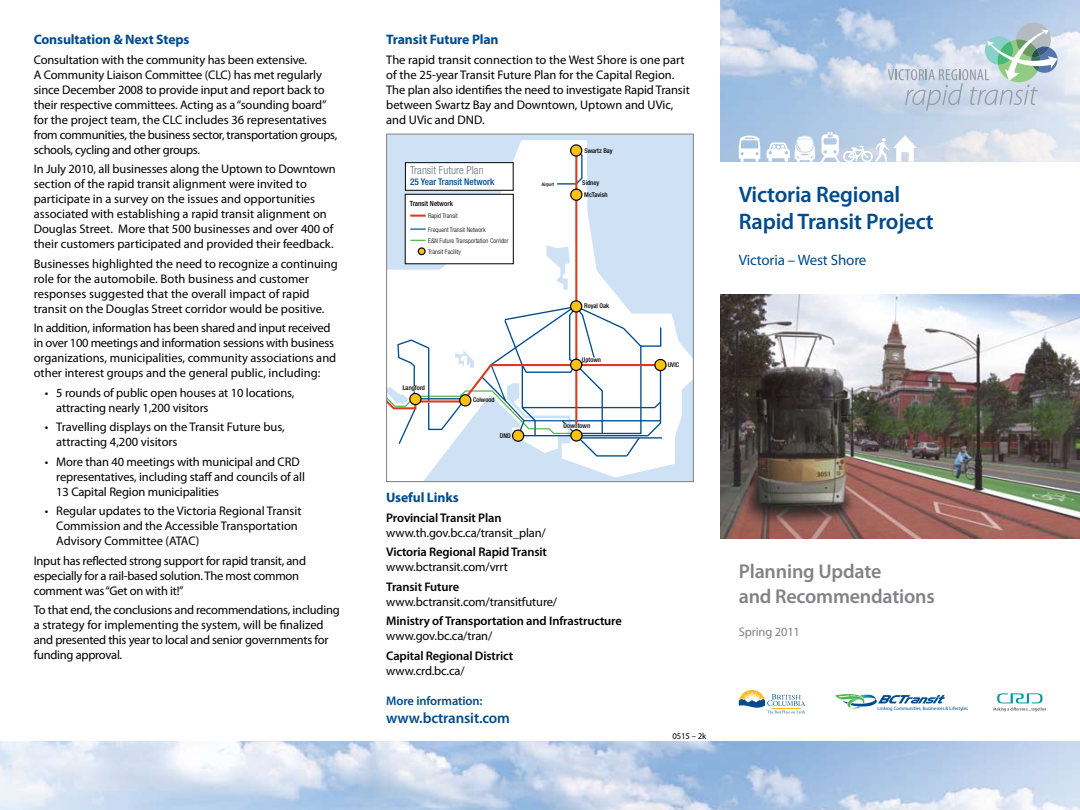
<style>
.page{position:relative;width:1080px;height:810px;background:#fff}
.page>*{position:absolute;margin:0;border:0;box-sizing:border-box;transform-origin:0 0}
.t1{font:600 22.5px/27px "Myriad Pro";letter-spacing:-.01em;color:#004b8d}
.t2{font:600 20px/25.8px "Myriad Pro";letter-spacing:-.01em;color:#808285}
.t3{font:15px "Myriad Pro";letter-spacing:-.01em;color:#004b8d}
.t4{font:600 15px "Myriad Pro";letter-spacing:-.01em;color:#004b8d}
.t5{font:700 13.75px "Myriad Pro";letter-spacing:-.01em;color:#004b8d}
.t6{font:12.5px/15px "Myriad Pro";letter-spacing:-.01em;color:#000}
.t7{font:600 12.5px "Myriad Pro";letter-spacing:-.01em;color:#000}
.t8{font:600 12.5px "Myriad Pro";letter-spacing:-.01em;color:#004b8d}
.t9{font:12.5px "Myriad Pro";letter-spacing:-.01em;color:#808285}
.t10{font:300 condensed 11.12px "Helvetica Neue LT Std";color:#6d6f71}
.t11{font:500 condensed 9.25px "Helvetica Neue LT Std";color:#004b8d}
.t12{font:8.75px "Myriad Pro";letter-spacing:-.01em;color:#000}
.t13{font:500 condensed 7.12px "Helvetica Neue LT Std";color:#000}
.t14{font:300 condensed 6.5px/13.5px "Helvetica Neue LT Std";color:#000}
.t15{font:500 condensed 6.5px "Helvetica Neue LT Std";color:#000}
.t16{font:4.88px "Myriad Pro";color:#004b8d}
.t17{font:500 condensed 4.75px "Helvetica Neue LT Std";color:#000}
</style>
<div class="page">
<img style="left:0;top:742px;width:1080px;height:68px">
<img style="left:720px;top:0;width:360px;height:162px">
<img style="left:720px;top:295px;width:360px;height:244px">
<svg style="left:739px;top:136px;width:21px;height:26px"></svg>
<svg style="left:767px;top:132px;width:150px;height:30px"></svg>
<svg style="left:888px;top:22px;width:170px;height:89px;background:#bbcedb"></svg>
<svg style="left:739px;top:690px;width:66px;height:23px"></svg>
<svg style="left:835px;top:694px;width:110px;height:15px"></svg>
<svg style="left:993px;top:693px;width:53px;height:18px"></svg>
<svg style="left:388px;top:136px;width:304px;height:344px;fill:#cfe1f4"></svg>
<svg style="left:546px;top:245px;width:24px;height:45px"></svg>
<svg style="left:557px;top:148px;width:26px;height:38px"></svg>
<hr style="left:575px;top:150px;width:2px;height:215px;background:#d83b20">
<svg style="left:655px;top:359px;width:11px;height:12px"></svg>
<div style="left:654px;top:359px;width:13px;height:12px;border:1px solid #000;border-radius:50%"></div>
<div style="left:571px;top:145px;width:11px;height:11px;background:#ffc20e;border-radius:50%"></div>
<div style="left:570px;top:144px;width:12px;height:13px;border:1px solid #000;border-radius:50%"></div>
<svg style="left:571px;top:301px;width:11px;height:11px"></svg>
<div style="left:570px;top:300px;width:12px;height:13px;border:1px solid #000;border-radius:50%"></div>
<div style="left:571px;top:189px;width:11px;height:11px;background:#ffc20e;border-radius:50%"></div>
<div style="left:570px;top:189px;width:13px;height:12px;border:1px solid #000;border-radius:50%"></div>
<svg style="left:388px;top:304px;width:274px;height:154px"></svg>
<div style="left:405px;top:194px;width:108px;height:70px;background:#fff"></div>
<div style="left:405px;top:194px;width:108px;height:70px;border:1px solid #000"></div>
<div style="left:405px;top:163px;width:108px;height:27px;background:#fff"></div>
<svg style="left:410px;top:215px;width:16px;height:2px"></svg>
<svg style="left:410px;top:229px;width:16px;height:1px"></svg>
<svg style="left:410px;top:240px;width:16px;height:1px"></svg>
<div style="left:418px;top:248px;width:7px;height:7px;background:#ffc20e;border-radius:50%"></div>
<div style="left:418px;top:247px;width:8px;height:8px;border:1px solid #000;border-radius:50%"></div>
<div style="left:386px;top:134px;width:308px;height:348px;border:1px solid #808285"></div>
<p class="t5" style="left:34px;top:32px;width:157px">Consultation &amp; Next Steps</p>
<p class="t6" style="left:34px;top:52px;width:305px">Consultation with the community has been extensive.<br>A Community Liaison Committee (CLC) has met regularly since December 2008 to provide input and report back to their respective committees. Acting as a “sounding board” for the project team, the CLC includes 36 representatives from communities, the business sector, transportation groups, schools, cycling and other groups.</p>
<p class="t6" style="left:34px;top:162px;width:304px">In July 2010, all businesses along the Uptown to Downtown section of the rapid transit alignment were invited to participate in a survey on the issues and opportunities associated with establishing a rapid transit alignment on Douglas Street. More that 500 businesses and over 400 of their customers participated and provided their feedback.</p>
<p class="t6" style="left:34px;top:256px;width:306px">Businesses highlighted the need to recognize a continuing role for the automobile. Both business and customer responses suggested that the overall impact of rapid transit on the Douglas Street corridor would be positive.</p>
<p class="t6" style="left:34px;top:321px;width:304px">In addition, information has been shared and input received in over 100 meetings and information sessions with business organizations, municipalities, community associations and other interest groups and the general public, including:</p>
<p class="t6" style="left:56px;top:385px;width:240px;text-indent:-11px">• 5 rounds of public open houses at 10 locations, attracting nearly 1,200 visitors</p>
<p class="t6" style="left:56px;top:420px;width:230px;text-indent:-11px">• Travelling displays on the Transit Future bus, attracting 4,200 visitors</p>
<p class="t6" style="left:56px;top:454px;width:250px;text-indent:-11px">• More than 40 meetings with municipal and CRD representatives, including staff and councils of all<br>13 Capital Region municipalities</p>
<p class="t6" style="left:56px;top:504px;width:247px;text-indent:-11px">• Regular updates to the Victoria Regional Transit<br>Commission and the Accessible Transportation<br>Advisory Committee (ATAC)</p>
<p class="t6" style="left:34px;top:553px;width:274px">Input has reflected strong support for rapid transit, and especially for a rail-based solution. The most common comment was “Get on with it!”</p>
<p class="t6" style="left:34px;top:603px;width:308px">To that end, the conclusions and recommendations, including a strategy for implementing the system, will be finalized and presented this year to local and senior governments for funding approval.</p>
<p class="t5" style="left:386px;top:32px;width:114px">Transit Future Plan</p>
<p class="t6" style="left:386px;top:52px;width:305px">The rapid transit connection to the West Shore is one part of the 25-year Transit Future Plan for the Capital Region.<br>The plan also identifies the need to investigate Rapid Transit between Swartz Bay and Downtown, Uptown and UVic, and UVic and DND.</p>
<p class="t10" style="left:410px;top:164px;width:75px">Transit Future Plan</p>
<p class="t11" style="left:410px;top:177px;width:86px">25 Year Transit Network</p>
<p class="t13" style="left:410px;top:199px;width:45px">Transit Network</p>
<p class="t14" style="left:428px;top:209px;width:59px">Rapid Transit<br>Frequent Transit Network</p>
<p class="t14" style="left:428px;top:235px;width:82px;line-height:11px">E&amp;N Future Transportation Corridor<br>Transit Facility</p>
<p class="t15" style="left:403px;top:384px;width:24px">Langford</p>
<p class="t15" style="left:473px;top:396px;width:23px">Colwood</p>
<p class="t15" style="left:500px;top:432px;width:13px">DND</p>
<p class="t17" style="left:542px;top:181px;width:14px">Airport</p>
<p class="t15" style="left:584px;top:146px;width:30px">Swartz Bay</p>
<p class="t15" style="left:582px;top:178px;width:18px">Sidney</p>
<p class="t15" style="left:584px;top:190px;width:25px">McTavish</p>
<p class="t15" style="left:584px;top:302px;width:27px">Royal Oak</p>
<p class="t15" style="left:582px;top:356px;width:21px">Uptown</p>
<p class="t15" style="left:564px;top:422px;width:28px">Downtown</p>
<p class="t5" style="left:386px;top:490px;width:74px">Useful Links</p>
<p class="t7" style="left:386px;top:511px;width:117px">Provincial Transit Plan</p>
<p class="t6" style="left:386px;top:525px;width:161px">www.th.gov.bc.ca/transit_plan/</p>
<p class="t7" style="left:386px;top:545px;width:162px">Victoria Regional Rapid Transit</p>
<p class="t6" style="left:386px;top:560px;width:123px">www.bctransit.com/vrrt</p>
<p class="t7" style="left:386px;top:580px;width:74px">Transit Future</p>
<p class="t6" style="left:386px;top:594px;width:173px">www.bctransit.com/transitfuture/</p>
<p class="t7" style="left:386px;top:614px;width:237px">Ministry of Transportation and Infrastructure</p>
<p class="t6" style="left:386px;top:629px;width:108px">www.gov.bc.ca/tran/</p>
<p class="t7" style="left:386px;top:649px;width:129px">Capital Regional District</p>
<p class="t6" style="left:386px;top:663px;width:80px">www.crd.bc.ca/</p>
<p class="t8" style="left:386px;top:694px;width:98px">More information:</p>
<p class="t4" style="left:386px;top:710px;width:125px">www.bctransit.com</p>
<p class="t15" style="left:668px;top:361px;width:13px">UVIC</p>
<p class="t12" style="left:672px;top:732px;width:35px">0515 – 2k</p>
<h1 class="t1" style="left:739px;top:182px;width:197px">Victoria Regional<br>Rapid Transit Project</h1>
<p class="t3" style="left:739px;top:252px;width:129px">Victoria – West Shore</p>
<h2 class="t2" style="left:739px;top:558px;width:198px">Planning Update<br>and Recommendations</h2>
<p class="t9" style="left:739px;top:625px;width:63px">Spring 2011</p>
<p class="t16" style="left:878px;top:706px;width:92px">Linking Communities, Businesses &amp; Lifestyles</p>
</div>
